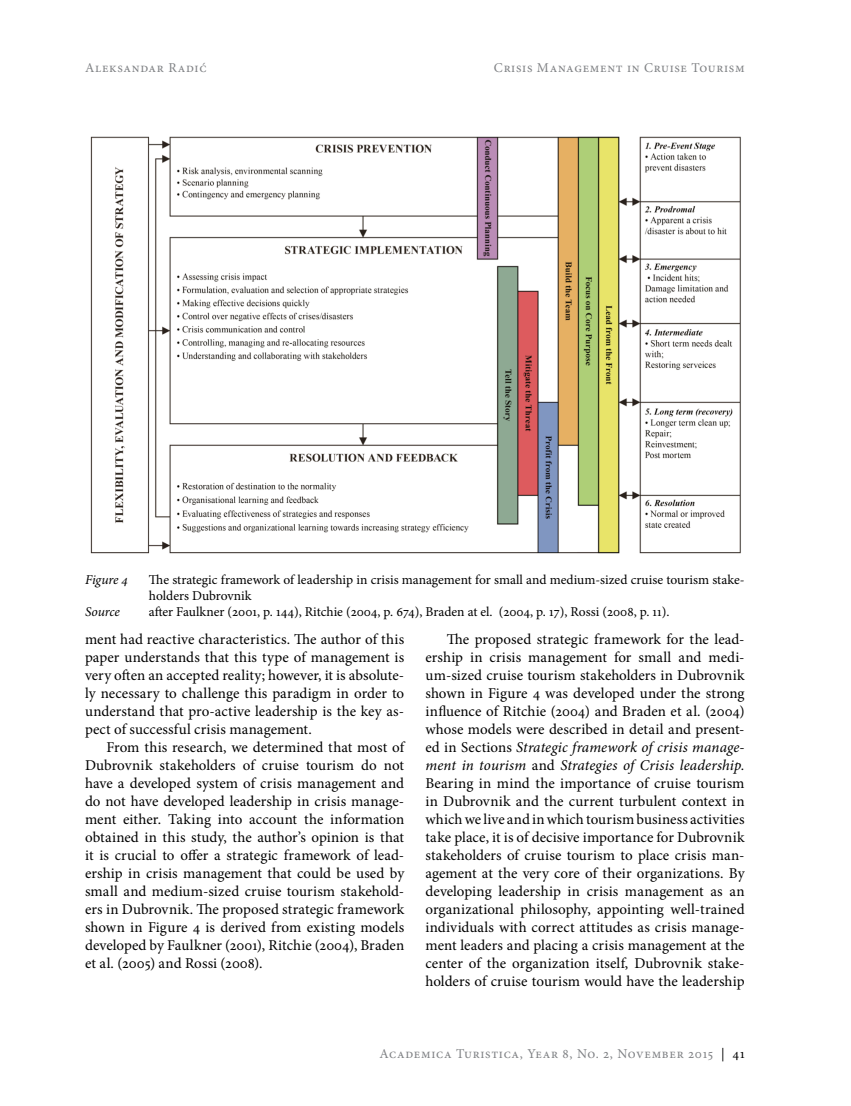
<style>
.page{position:relative;width:851px;height:1106px;background:#fff}
.page>*{position:absolute;margin:0;border:0;box-sizing:border-box;transform-origin:0 0}
.Osnovni_odstavek{font:15px/18px "Minion Pro";color:#000;text-align:justify}
.Prvi_odstavek_za_med{font:15px/18px "Minion Pro";letter-spacing:.005em;color:#000;text-align:justify}
.Nadpis_tabela{font:13.5px/15.8px "Minion Pro";color:#000}
.t1{font:13.5px "Minion Pro";letter-spacing:.05em;color:#808285}
.Nadpis_tabela-2{font:italic 13.5px "Minion Pro";letter-spacing:-.01em;color:#000}
.s1{font-style:italic}
.s2{color:#000}
</style>
<div class="page">
<img style="left:90px;top:136px;width:651px;height:418px">
<p class="t1" style="left:85px;top:59px;width:123px">Aleksandar Radić</p>
<p class="t1" style="left:494px;top:59px;width:252px">Crisis Management in Cruise Tourism</p>
<p class="Nadpis_tabela-2" style="left:85px;top:570px;width:44px">Figure 4</p>
<p class="Nadpis_tabela" style="left:149px;top:572px;width:597px">The strategic framework of leadership in crisis management for small and medium-sized cruise tourism stake&shy;holders Dubrovnik</p>
<p class="Nadpis_tabela-2" style="left:85px;top:602px;width:36px">Source</p>
<p class="Nadpis_tabela" style="left:149px;top:603px;width:522px">after Faulkner (2001, p. 144), Ritchie (2004, p. 674), Braden at el. (2004, p. 17), Rossi (2008, p. 11).</p>
<p class="Prvi_odstavek_za_med" style="left:85px;top:630px;width:320px">ment had reactive characteristics. The author of this paper understands that this type of management is very often an accepted reality; however, it is absolute&shy;ly necessary to challenge this paradigm in order to understand that pro-active leadership is the key as&shy;pect of successful crisis management.</p>
<p class="Osnovni_odstavek" style="left:85px;top:738px;width:322px;text-indent:21px">From this research, we determined that most of Dubrovnik stakeholders of cruise tourism do not have a developed system of crisis management and do not have developed leadership in crisis manage&shy;ment either. Taking into account the information obtained in this study, the author’s opinion is that it is crucial to offer a strategic framework of lead&shy;ership in crisis management that could be used by small and medium-sized cruise tourism stakehold&shy;ers in Dubrovnik. The proposed strategic framework shown in Figure 4 is derived from existing models developed by Faulkner (2001), Ritchie (2004), Braden et al. (2005) and Rossi (2008).</p>
<p class="Osnovni_odstavek" style="left:425px;top:630px;width:321px;text-indent:21px">The proposed strategic framework for the lead&shy;ership in crisis management for small and medi&shy;um-sized cruise tourism stakeholders in Dubrovnik shown in Figure 4 was developed under the strong influence of Ritchie (2004) and Braden et al. (2004) whose models were described in detail and present&shy;ed in Sections <span class="s1">Strategic framework of crisis manage&shy;ment in tourism</span> and <span class="s1">Strategies of Crisis leadership.<br></span>Bearing in mind the importance of cruise tourism in Dubrovnik and the current turbulent context in which we live and in which tourism business activities take place, it is of decisive importance for Dubrovnik stakeholders of cruise tourism to place crisis man&shy;agement at the very core of their organizations. By developing leadership in crisis management as an organizational philosophy, appointing well-trained individuals with correct attitudes as crisis manage&shy;ment leaders and placing a crisis management at the center of the organization itself, Dubrovnik stake&shy;holders of cruise tourism would have the leadership</p>
<p class="t1" style="left:379px;top:1044px;width:366px">Academica Turistica, Year 8, No. 2, November 2015 <span class="s2">| 41</span></p>
</div>
